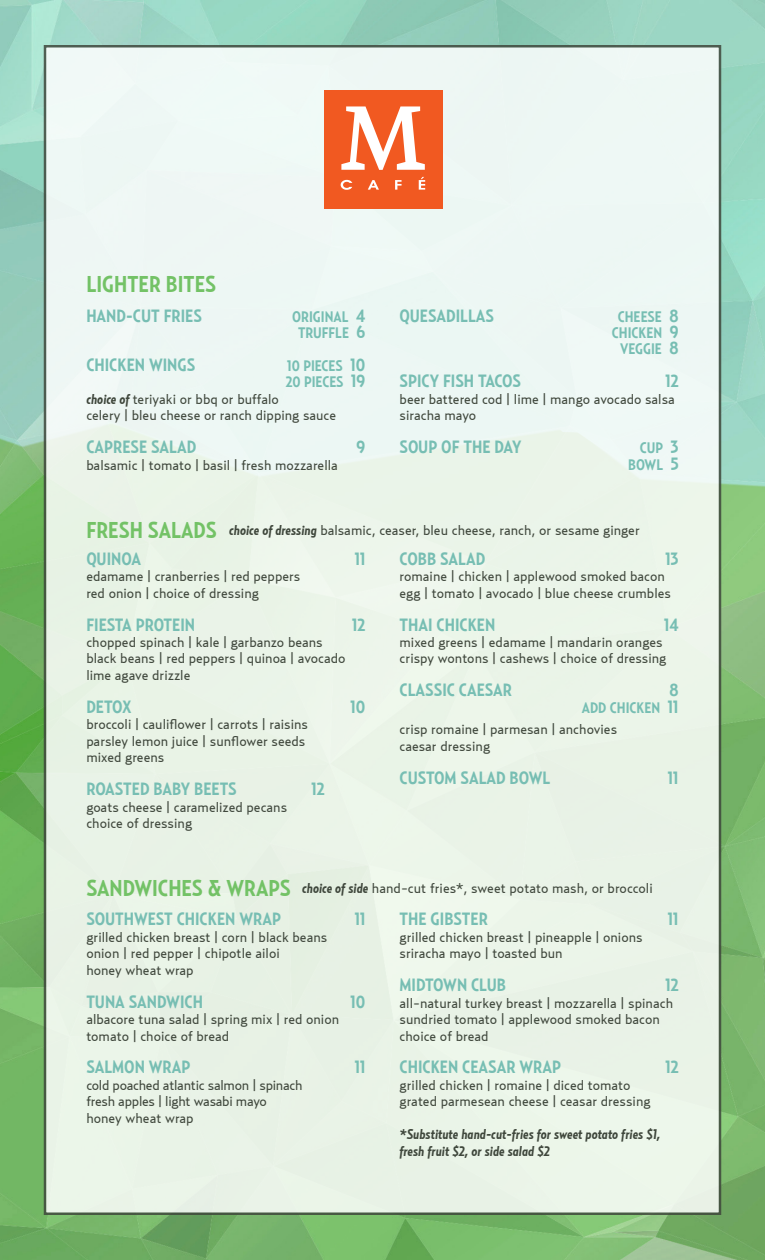
<style>
.page{position:relative;width:765px;height:1260px;background:#fff}
.page>*{position:absolute;margin:0;border:0;box-sizing:border-box;transform-origin:0 0}
.t1{font:700 22.75px "Relay Cond";color:#73c266}
.t2{font:700 17.75px "Relay Cond";color:#77beb3}
.t3{font:700 15.12px "Relay Cond";color:#77beb3}
.t4{font:13.88px/16.5px "Relay";color:#3f473c}
.t5{font:italic 700 13.88px/16.5px "Relay Cond";color:#3f473c}
.t6{font:13.88px "Relay";letter-spacing:-.02em;color:#3f473c}
.s1{font-size:17.75px}
.s2{font-family:"Relay Cond";font-weight:700;font-style:italic}
</style>
<div class="page">
<img style="left:0;top:0;width:765px;height:1260px">
<div style="left:44px;top:45px;width:677px;height:1170px;background:linear-gradient(to right,#ebf4eb,#ecf6ed);border:2px solid #3f473c"></div>
<div style="left:324px;top:90px;width:118px;height:118px;background:#f15921"></div>
<svg style="left:341px;top:106px;width:84px;height:64px"></svg>
<svg style="left:341px;top:180px;width:11px;height:10px"></svg>
<svg style="left:368px;top:180px;width:11px;height:10px"></svg>
<svg style="left:395px;top:180px;width:7px;height:10px"></svg>
<svg style="left:419px;top:177px;width:6px;height:13px"></svg>
<p class="t1" style="left:86px;top:271px;width:131px">LIGHTER BITES</p>
<p class="t2" style="left:86px;top:305px;width:117px">HAND-CUT FRIES</p>
<p class="t3" style="left:292px;top:307px;width:75px">ORIGINAL <span class="s1">4</span></p>
<p class="t3" style="left:298px;top:324px;width:69px">TRUFFLE <span class="s1">6</span></p>
<p class="t2" style="left:86px;top:354px;width:111px">CHICKEN WINGS</p>
<p class="t3" style="left:287px;top:357px;width:80px">10 PIECES <span class="s1">10</span></p>
<p class="t3" style="left:286px;top:373px;width:81px">20 PIECES <span class="s1">19</span></p>
<p class="t4" style="left:86px;top:390px;width:194px"><span class="s2">choice of</span> teriyaki or bbq or buffalo</p>
<p class="t4" style="left:86px;top:407px;width:251px">celery | bleu cheese or ranch dipping sauce</p>
<p class="t2" style="left:86px;top:436px;width:111px">CAPRESE SALAD</p>
<p class="t2" style="left:357px;top:436px;width:10px">9</p>
<p class="t4" style="left:86px;top:456px;width:253px">balsamic | tomato | basil | fresh mozzarella</p>
<p class="t2" style="left:400px;top:305px;width:96px">QUESADILLAS</p>
<p class="t3" style="left:618px;top:307px;width:62px">CHEESE <span class="s1">8</span></p>
<p class="t3" style="left:612px;top:324px;width:68px">CHICKEN <span class="s1">9</span></p>
<p class="t3" style="left:620px;top:340px;width:60px">VEGGIE <span class="s1">8</span></p>
<p class="t2" style="left:400px;top:371px;width:123px">SPICY FISH TACOS</p>
<p class="t2" style="left:665px;top:371px;width:15px">12</p>
<p class="t4" style="left:400px;top:390px;width:277px">beer battered cod | lime | mango avocado salsa siracha mayo</p>
<p class="t2" style="left:400px;top:436px;width:123px">SOUP OF THE DAY</p>
<p class="t3" style="left:640px;top:439px;width:40px">CUP <span class="s1">3</span></p>
<p class="t3" style="left:628px;top:455px;width:52px">BOWL <span class="s1">5</span></p>
<p class="t1" style="left:86px;top:516px;width:132px">FRESH SALADS</p>
<p class="t4" style="left:229px;top:521px;width:412px"><span class="s2">choice of dressing</span> balsamic, ceaser, bleu cheese, ranch, or sesame ginger</p>
<p class="t2" style="left:86px;top:548px;width:56px">QUINOA</p>
<p class="t2" style="left:355px;top:548px;width:12px">11</p>
<p class="t4" style="left:86px;top:568px;width:216px">edamame | cranberries | red peppers</p>
<p class="t4" style="left:86px;top:584px;width:174px">red onion | choice of dressing</p>
<p class="t2" style="left:86px;top:614px;width:110px">FIESTA PROTEIN</p>
<p class="t2" style="left:352px;top:614px;width:15px">12</p>
<p class="t4" style="left:86px;top:634px;width:238px">chopped spinach | kale | garbanzo beans</p>
<p class="t4" style="left:86px;top:650px;width:261px">black beans | red peppers | quinoa | avocado</p>
<p class="t4" style="left:86px;top:667px;width:106px">lime agave drizzle</p>
<p class="t2" style="left:86px;top:696px;width:47px">DETOX</p>
<p class="t2" style="left:350px;top:696px;width:16px">10</p>
<p class="t4" style="left:86px;top:716px;width:223px">broccoli | cauliflower | carrots | raisins</p>
<p class="t4" style="left:86px;top:732px;width:221px">parsley lemon juice | sunflower seeds</p>
<p class="t4" style="left:86px;top:749px;width:80px">mixed greens</p>
<p class="t2" style="left:86px;top:778px;width:152px">ROASTED BABY BEETS</p>
<p class="t2" style="left:311px;top:778px;width:15px">12</p>
<p class="t4" style="left:86px;top:798px;width:202px">goats cheese | caramelized pecans</p>
<p class="t4" style="left:86px;top:815px;width:107px">choice of dressing</p>
<p class="t2" style="left:400px;top:548px;width:87px">COBB SALAD</p>
<p class="t2" style="left:666px;top:548px;width:15px">13</p>
<p class="t4" style="left:400px;top:568px;width:267px">romaine | chicken | applewood smoked bacon</p>
<p class="t4" style="left:400px;top:584px;width:273px">egg | tomato | avocado | blue cheese crumbles</p>
<p class="t2" style="left:400px;top:614px;width:97px">THAI CHICKEN</p>
<p class="t2" style="left:664px;top:614px;width:16px">14</p>
<p class="t4" style="left:400px;top:634px;width:265px">mixed greens | edamame | mandarin oranges</p>
<p class="t4" style="left:400px;top:650px;width:268px">crispy wontons | cashews | choice of dressing</p>
<p class="t2" style="left:400px;top:680px;width:114px">CLASSIC CAESAR</p>
<p class="t2" style="left:670px;top:680px;width:11px">8</p>
<p class="t3" style="left:582px;top:699px;width:98px">ADD CHICKEN <span class="s1">11</span></p>
<p class="t4" style="left:400px;top:721px;width:219px">crisp romaine | parmesan | anchovies</p>
<p class="t4" style="left:400px;top:737px;width:92px">caesar dressing</p>
<p class="t2" style="left:400px;top:767px;width:152px">CUSTOM SALAD BOWL</p>
<p class="t2" style="left:668px;top:767px;width:12px">11</p>
<p class="t1" style="left:86px;top:875px;width:206px">SANDWICHES &amp; WRAPS</p>
<p class="t4" style="left:302px;top:880px;width:352px"><span class="s2">choice of side</span> hand-cut fries*, sweet potato mash, or broccoli</p>
<p class="t2" style="left:86px;top:909px;width:196px">SOUTHWEST CHICKEN WRAP</p>
<p class="t2" style="left:355px;top:909px;width:12px">11</p>
<p class="t4" style="left:86px;top:928px;width:243px">grilled chicken breast | corn | black beans</p>
<p class="t4" style="left:86px;top:945px;width:195px">onion | red pepper | chipotle ailoi</p>
<p class="t4" style="left:86px;top:961px;width:109px">honey wheat wrap</p>
<p class="t2" style="left:86px;top:991px;width:118px">TUNA SANDWICH</p>
<p class="t2" style="left:350px;top:991px;width:16px">10</p>
<p class="t4" style="left:86px;top:1011px;width:254px">albacore tuna salad | spring mix | red onion</p>
<p class="t4" style="left:86px;top:1027px;width:144px">tomato | choice of bread</p>
<p class="t2" style="left:86px;top:1057px;width:106px">SALMON WRAP</p>
<p class="t2" style="left:355px;top:1057px;width:12px">11</p>
<p class="t6" style="left:86px;top:1077px;width:218px">cold poached atlantic salmon | spinach</p>
<p class="t6" style="left:86px;top:1093px;width:182px">fresh apples | light wasabi mayo</p>
<p class="t4" style="left:86px;top:1109px;width:109px">honey wheat wrap</p>
<p class="t2" style="left:400px;top:909px;width:90px">THE GIBSTER</p>
<p class="t2" style="left:668px;top:909px;width:12px">11</p>
<p class="t4" style="left:400px;top:928px;width:245px">grilled chicken breast | pineapple | onions sriracha mayo | toasted bun</p>
<p class="t2" style="left:400px;top:975px;width:108px">MIDTOWN CLUB</p>
<p class="t2" style="left:665px;top:975px;width:15px">12</p>
<p class="t4" style="left:400px;top:994px;width:275px">all-natural turkey breast | mozzarella | spinach sundried tomato | applewood smoked bacon choice of bread</p>
<p class="t2" style="left:400px;top:1057px;width:163px">CHICKEN CEASAR WRAP</p>
<p class="t2" style="left:665px;top:1057px;width:15px">12</p>
<p class="t4" style="left:400px;top:1077px;width:233px">grilled chicken | romaine | diced tomato</p>
<p class="t4" style="left:400px;top:1093px;width:253px">grated parmesean cheese | ceasar dressing</p>
<p class="t5" style="left:400px;top:1126px;width:262px">*Substitute hand-cut-fries for sweet potato fries $1, fresh fruit $2, or side salad $2</p>
</div>
